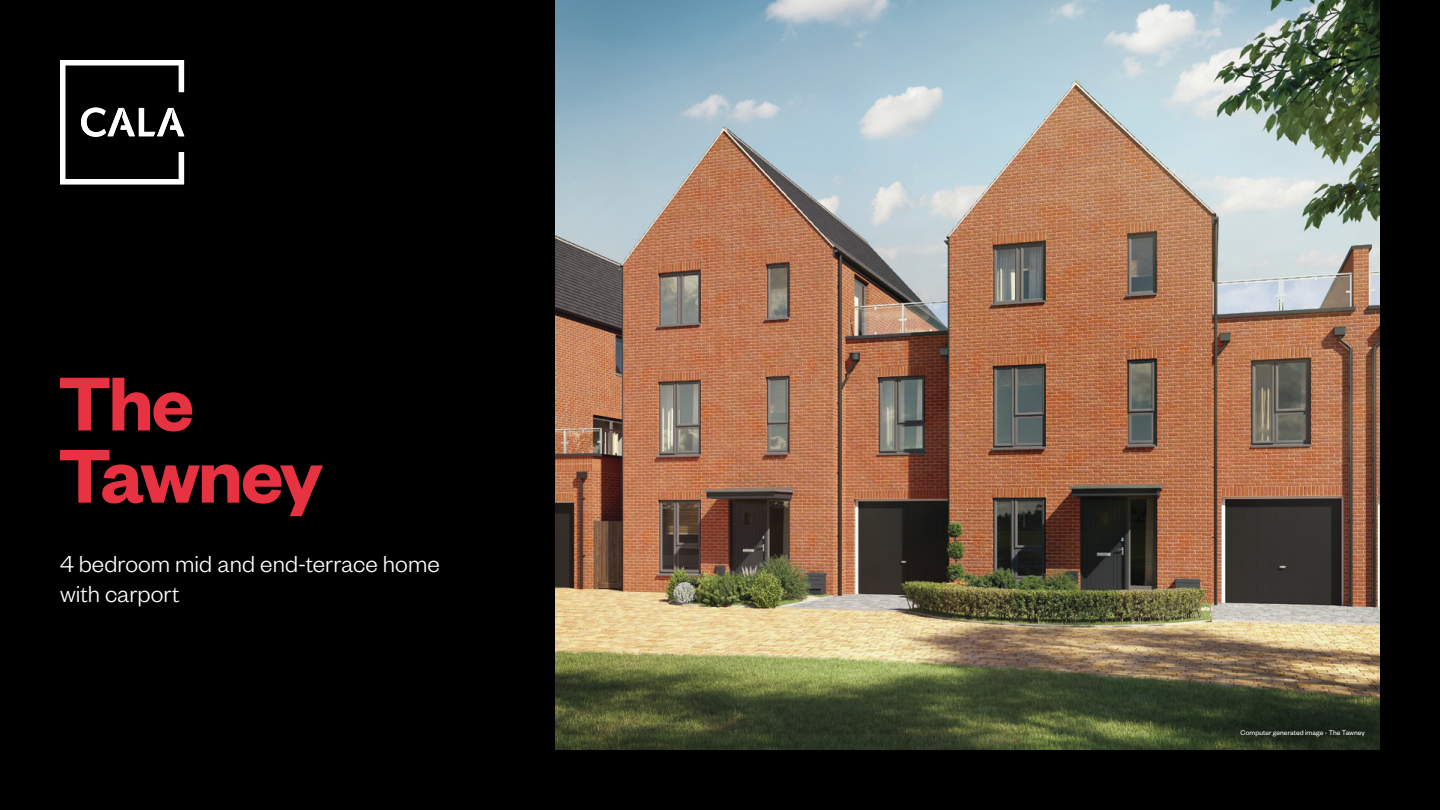
<style>
.page{position:relative;width:1440px;height:810px;background:#000}
.page>*{position:absolute;margin:0;border:0;box-sizing:border-box;transform-origin:0 0}
.t1{font:83.78px/72.2px "Founders Grotesk Sm Bd";letter-spacing:-.035em;color:#e63241}
.t2{font:300 25.5px/30px "Founders Grotesk";color:#fff}
.t3{font:7.5px "Founders Grotesk";letter-spacing:.005em;color:#fff}
</style>
<div class="page">
<img style="left:555px;top:0;width:825px;height:750px">
<div style="left:1218px;top:706px;width:171px;height:54px;background:#000;opacity:.75"></div>
<svg style="left:60px;top:60px;width:124px;height:124px"></svg>
<h1 class="t1" style="left:58px;top:363px;width:267px">The<br>Tawney</h1>
<p class="t2" style="left:60px;top:547px;width:381px">4 bedroom mid and end-terrace home with carport</p>
<p class="t3" style="left:1241px;top:728px;width:126px">Computer generated image - The Tawney</p>
</div>
